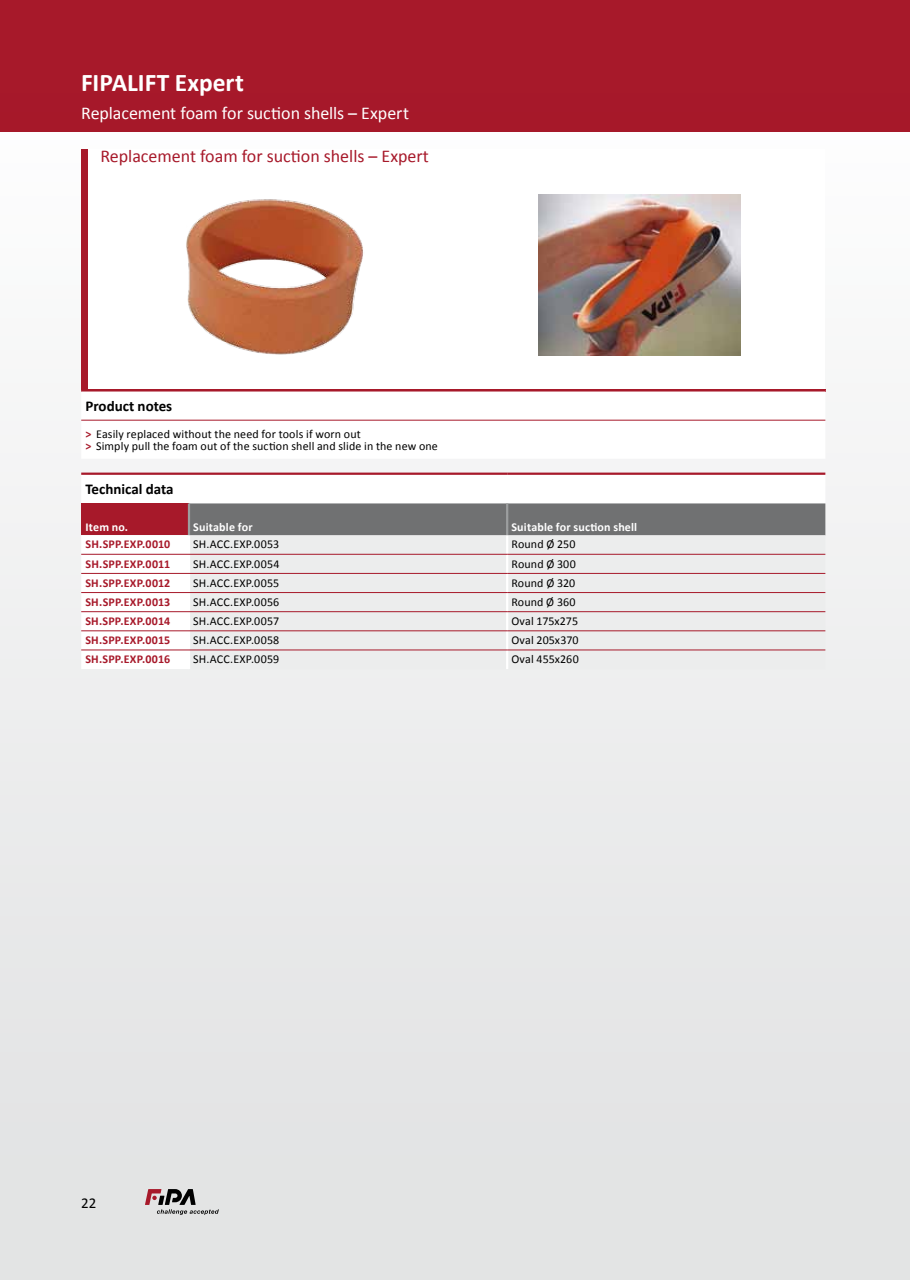
<style>
.page{position:relative;width:910px;height:1280px;background:#fff}
.page>*{position:absolute;margin:0;border:0;box-sizing:border-box;transform-origin:0 0}
.t1{font:700 25.5px "Calibri";letter-spacing:-.005em;color:#fff}
.t2{font:18px "Calibri";letter-spacing:-.005em;color:#fff}
.t3{font:18px "Calibri";color:#a7192a}
.t4{font:700 15px "Calibri";color:#000}
.t5{font:15px "Calibri";color:#000}
.t6{font:12px/12.6px "Calibri";letter-spacing:.01em;color:#000}
.t7{font:700 12px "Calibri";letter-spacing:.015em;color:#a7192a}
.t8{font:700 12px "Calibri";letter-spacing:.015em;color:#fff}
.s1{font-weight:700;color:#a7192a}
</style>
<div class="page">
<div style="left:0;top:93px;width:910px;height:1187px;background:linear-gradient(to bottom,#fdfdfe,#e0e1e1)"></div>
<div style="left:0;top:0;width:910px;height:132px;background:#a7192a"></div>
<div style="left:85px;top:149px;width:740px;height:242px;background:#fff"></div>
<div style="left:81px;top:149px;width:6px;height:242px;background:#a7192a"></div>
<img style="left:186px;top:199px;width:177px;height:156px">
<img style="left:538px;top:194px;width:202px;height:162px">
<svg style="left:81px;top:391px;width:744px;height:68px"></svg>
<hr style="left:81px;top:389px;width:744px;height:2px;background:#a7192a">
<hr style="left:81px;top:420px;width:744px;height:1px;background:#a7192a">
<svg style="left:81px;top:475px;width:744px;height:194px"></svg>
<div style="left:81px;top:503px;width:108px;height:32px;background:#a7192a"></div>
<hr style="left:81px;top:473px;width:108px;height:2px;background:#a7192a">
<hr style="left:189px;top:473px;width:318px;height:2px;background:#a7192a">
<hr style="left:507px;top:473px;width:318px;height:2px;background:#a7192a">
<svg style="left:188px;top:503px;width:637px;height:166px;background:#d3d2d3"></svg>
<hr style="left:81px;top:554px;width:108px;height:1px;background:#a7192a">
<hr style="left:189px;top:554px;width:318px;height:1px;background:#a7192a">
<hr style="left:507px;top:554px;width:318px;height:1px;background:#a7192a">
<hr style="left:81px;top:573px;width:108px;height:1px;background:#a7192a">
<hr style="left:189px;top:573px;width:318px;height:1px;background:#a7192a">
<hr style="left:507px;top:573px;width:318px;height:1px;background:#a7192a">
<hr style="left:81px;top:592px;width:108px;height:1px;background:#a7192a">
<hr style="left:189px;top:592px;width:318px;height:1px;background:#a7192a">
<hr style="left:507px;top:592px;width:318px;height:1px;background:#a7192a">
<hr style="left:81px;top:611px;width:108px;height:1px;background:#a7192a">
<hr style="left:189px;top:611px;width:318px;height:1px;background:#a7192a">
<hr style="left:507px;top:611px;width:318px;height:1px;background:#a7192a">
<hr style="left:81px;top:630px;width:108px;height:1px;background:#a7192a">
<hr style="left:189px;top:630px;width:318px;height:1px;background:#a7192a">
<hr style="left:507px;top:630px;width:318px;height:1px;background:#a7192a">
<hr style="left:81px;top:650px;width:108px;height:1px;background:#a7192a">
<hr style="left:189px;top:650px;width:318px;height:1px;background:#a7192a">
<hr style="left:507px;top:650px;width:318px;height:1px;background:#a7192a">
<svg style="left:145px;top:1189px;width:74px;height:26px;background:#aba2a3"></svg>
<h1 class="t1" style="left:81px;top:67px;width:164px">FIPALIFT Expert</h1>
<h2 class="t2" style="left:81px;top:102px;width:329px">Replacement foam for suction shells – Expert</h2>
<h2 class="t3" style="left:100px;top:145px;width:330px">Replacement foam for suction shells – Expert</h2>
<p class="t4" style="left:85px;top:396px;width:88px">Product notes</p>
<p class="t6" style="left:85px;top:427px;width:354px"><span class="s1">&gt;</span> Easily replaced without the need for tools if worn out<br><span class="s1">&gt;</span> Simply pull the foam out of the suction shell and slide in the new one</p>
<p class="t4" style="left:85px;top:480px;width:90px">Technical data</p>
<p class="t8" style="left:85px;top:519px;width:44px">Item no.</p>
<p class="t8" style="left:193px;top:519px;width:61px">Suitable for</p>
<p class="t8" style="left:511px;top:519px;width:127px">Suitable for suction shell</p>
<p class="t7" style="left:85px;top:537px;width:86px">SH.SPP.EXP.0010</p>
<p class="t6" style="left:193px;top:538px;width:88px">SH .ACC.EXP.0053</p>
<p class="t6" style="left:511px;top:538px;width:66px">Round Ø 250</p>
<p class="t7" style="left:85px;top:556px;width:86px">SH.SPP.EXP.0011</p>
<p class="t6" style="left:193px;top:557px;width:88px">SH .ACC.EXP.0054</p>
<p class="t6" style="left:511px;top:557px;width:66px">Round Ø 300</p>
<p class="t7" style="left:85px;top:575px;width:86px">SH.SPP.EXP.0012</p>
<p class="t6" style="left:193px;top:576px;width:87px">SH .ACC.EXP.0055</p>
<p class="t6" style="left:511px;top:576px;width:65px">Round Ø 320</p>
<p class="t7" style="left:85px;top:594px;width:86px">SH.SPP.EXP.0013</p>
<p class="t6" style="left:193px;top:595px;width:88px">SH .ACC.EXP.0056</p>
<p class="t6" style="left:511px;top:595px;width:66px">Round Ø 360</p>
<p class="t7" style="left:85px;top:613px;width:86px">SH.SPP.EXP.0014</p>
<p class="t6" style="left:193px;top:615px;width:87px">SH .ACC.EXP.0057</p>
<p class="t6" style="left:511px;top:615px;width:68px">Oval 175x275</p>
<p class="t7" style="left:85px;top:632px;width:86px">SH.SPP.EXP.0015</p>
<p class="t6" style="left:193px;top:634px;width:88px">SH .ACC.EXP.0058</p>
<p class="t6" style="left:511px;top:634px;width:69px">Oval 205x370</p>
<p class="t7" style="left:85px;top:651px;width:86px">SH.SPP.EXP.0016</p>
<p class="t6" style="left:193px;top:653px;width:87px">SH .ACC.EXP.0059</p>
<p class="t6" style="left:511px;top:653px;width:69px">Oval 455x260</p>
<p class="t5" style="left:81px;top:1193px;width:17px">22</p>
</div>
